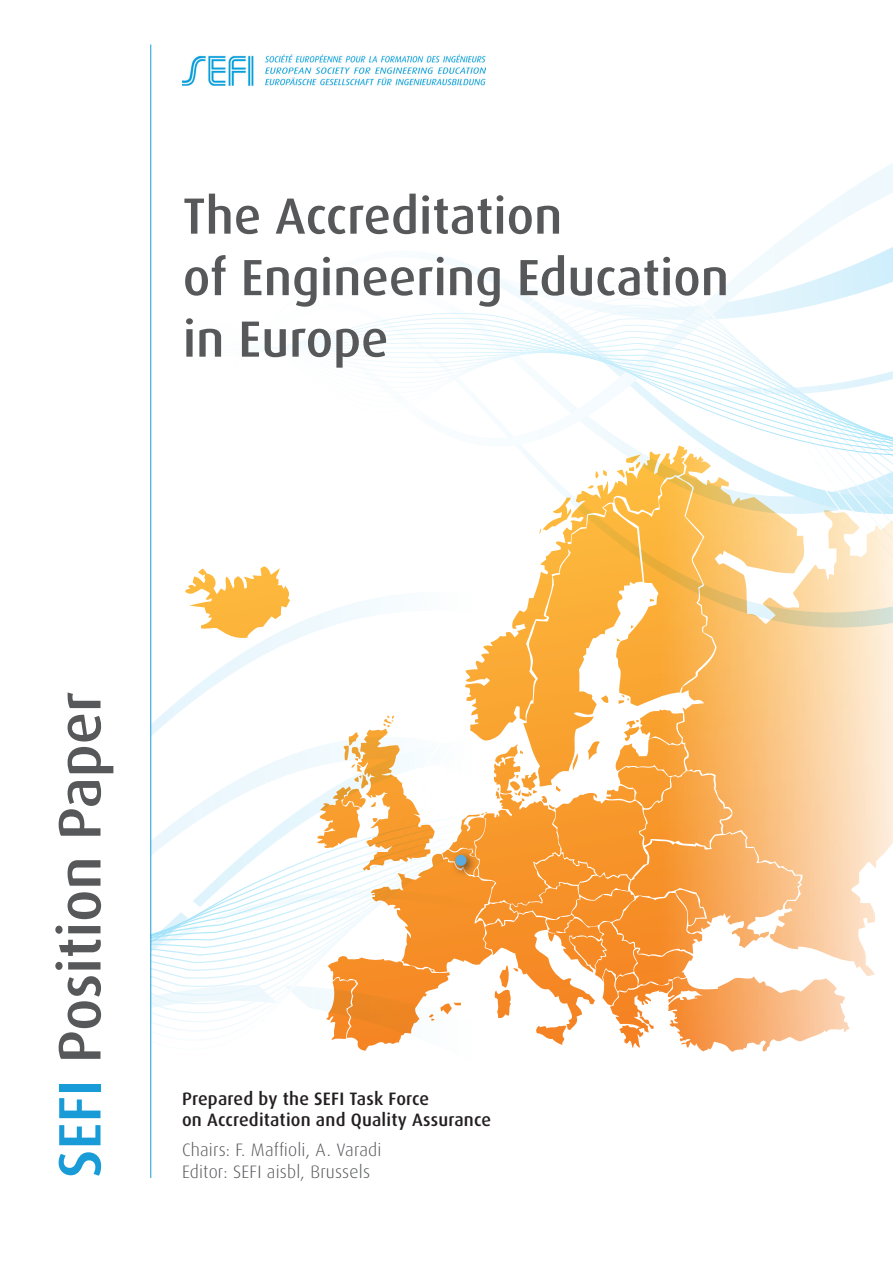
<style>
.page{position:relative;width:893px;height:1263px;background:#fff}
.page>*{position:absolute;margin:0;border:0;box-sizing:border-box;transform-origin:0 0}
.t1{font:500 60px "Dax";color:#57585a}
.t2{font:500 51px/61.5px "Dax";color:#57585a}
.body{font:500 18px/21.6px "Dax";letter-spacing:.01em;color:#231f20}
.body-2{font:300 18px "Dax";letter-spacing:.01em;color:#57585a}
.s1{color:#199bd8}
</style>
<div class="page">
<svg style="left:152px;top:725px;width:741px;height:10px"></svg>
<svg style="left:152px;top:735px;width:741px;height:317px"></svg>
<svg style="left:158px;top:693px;width:735px;height:25px"></svg>
<svg style="left:188px;top:667px;width:705px;height:26px"></svg>
<svg style="left:222px;top:648px;width:671px;height:19px"></svg>
<svg style="left:201px;top:618px;width:692px;height:8px"></svg>
<svg style="left:205px;top:611px;width:688px;height:7px"></svg>
<svg style="left:190px;top:604px;width:703px;height:7px"></svg>
<svg style="left:196px;top:596px;width:697px;height:8px"></svg>
<svg style="left:185px;top:589px;width:708px;height:7px"></svg>
<svg style="left:188px;top:582px;width:705px;height:7px"></svg>
<svg style="left:192px;top:574px;width:701px;height:8px"></svg>
<svg style="left:198px;top:567px;width:695px;height:7px"></svg>
<svg style="left:263px;top:560px;width:630px;height:7px"></svg>
<svg style="left:545px;top:552px;width:348px;height:8px"></svg>
<svg style="left:551px;top:545px;width:342px;height:7px"></svg>
<svg style="left:555px;top:538px;width:338px;height:7px"></svg>
<svg style="left:539px;top:530px;width:354px;height:8px"></svg>
<svg style="left:540px;top:523px;width:353px;height:7px"></svg>
<svg style="left:549px;top:516px;width:344px;height:7px"></svg>
<svg style="left:264px;top:183px;width:629px;height:333px"></svg>
<img style="left:182px;top:54px;width:303px;height:31px">
<hr style="left:151px;top:45px;width:1px;height:1133px;background:#199bd8">
<p class="t2" style="left:183px;top:186px;width:548px">The Accreditation<br>of Engineering Education in Europe</p>
<p class="t1" style="left:46px;top:1178px;width:488px;rotate:-90deg"><span class="s1">SEFI</span> Position Paper</p>
<p class="body" style="left:182px;top:1088px;width:310px">Prepared by the SEFI Task Force<br>on Accreditation and Quality Assurance</p>
<p class="body-2" style="left:182px;top:1140px;width:201px">Chairs: F. Maffioli, A. Varadi</p>
<p class="body-2" style="left:182px;top:1162px;width:189px">Editor: SEFI aisbl, Brussels</p>
</div>
